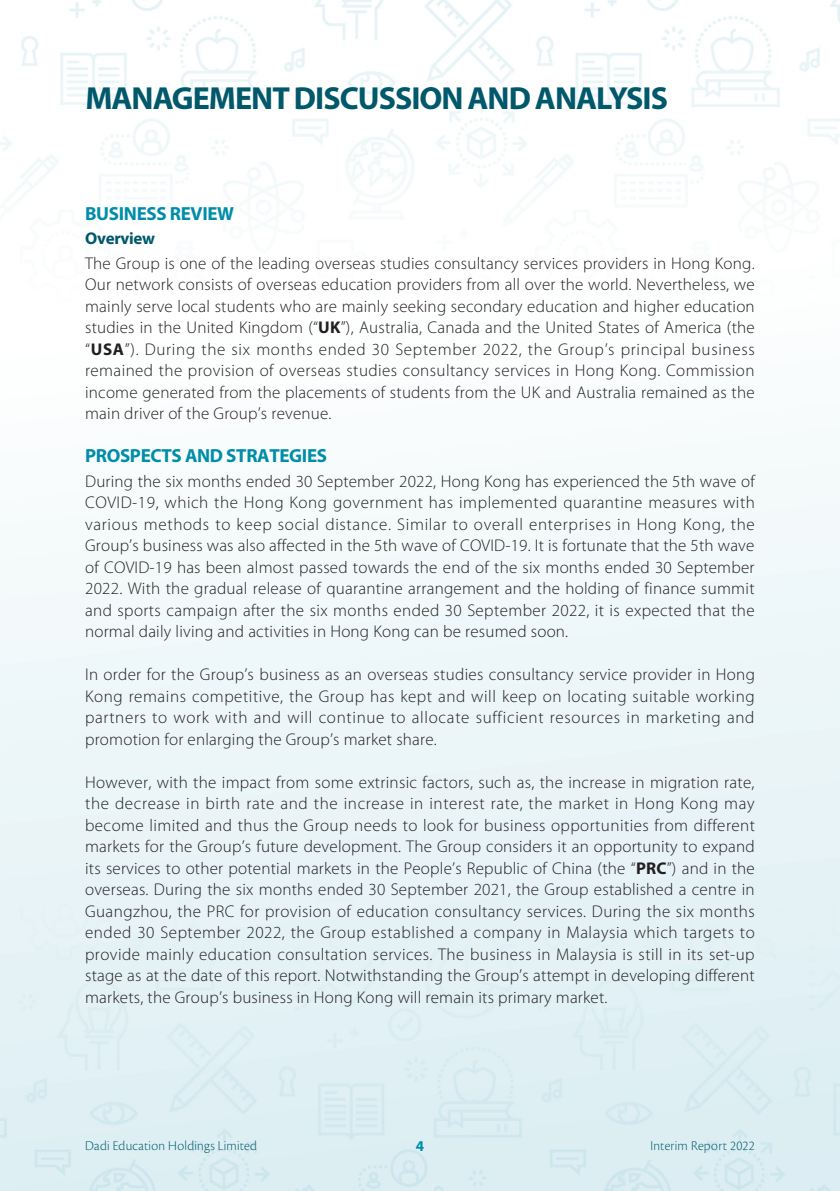
<style>
.page{position:relative;width:840px;height:1191px;background:#fff}
.page>*{position:absolute;margin:0;border:0;box-sizing:border-box;transform-origin:0 0}
.t1{font:700 32px "Myriad Pro";letter-spacing:-.03em;color:#00586a}
._01_H1{font:700 19px "Myriad Pro";letter-spacing:-.02em;color:#008da8}
._00_txt{font:300 17px/21.6px "Myriad Pro";letter-spacing:.015em;color:#231f20;text-align:justify}
._02_H2{font:700 17px "Myriad Pro";letter-spacing:-.02em;color:#00586a}
._00_txt-2{font:700 15px "Myriad Pro";color:#008da8}
.t2{font:14px "Cronos Pro Lt Disp";letter-spacing:.02em;color:#00586a}
.s1{font-weight:700}
</style>
<div class="page">
<p class="t1" style="left:85px;top:77px;width:583px">MANAGEMENT DISCUSSION AND ANALYSIS</p>
<p class="_01_H1" style="left:85px;top:201px;width:150px">BUSINESS REVIEW</p>
<p class="_02_H2" style="left:85px;top:228px;width:72px">Overview</p>
<p class="_00_txt" style="left:85px;top:252px;width:670px">The Group is one of the leading overseas studies consultancy services providers in Hong Kong.<br>Our network consists of overseas education providers from all over the world. Nevertheless, we mainly serve local students who are mainly seeking secondary education and higher education studies in the United Kingdom (“<span class="s1">UK</span>”), Australia, Canada and the United States of America (the “<span class="s1">USA</span>”). During the six months ended 30 September 2022, the Group’s principal business remained the provision of overseas studies consultancy services in Hong Kong. Commission income generated from the placements of students from the UK and Australia remained as the main driver of the Group’s revenue.</p>
<p class="_01_H1" style="left:85px;top:443px;width:243px">PROSPECTS AND STRATEGIES</p>
<p class="_00_txt" style="left:85px;top:470px;width:671px">During the six months ended 30 September 2022, Hong Kong has experienced the 5th wave of COVID-19, which the Hong Kong government has implemented quarantine measures with various methods to keep social distance. Similar to overall enterprises in Hong Kong, the Group’s business was also affected in the 5th wave of COVID-19. It is fortunate that the 5th wave of COVID-19 has been almost passed towards the end of the six months ended 30 September 2022. With the gradual release of quarantine arrangement and the holding of finance summit and sports campaign after the six months ended 30 September 2022, it is expected that the normal daily living and activities in Hong Kong can be resumed soon.</p>
<p class="_00_txt" style="left:85px;top:663px;width:671px">In order for the Group’s business as an overseas studies consultancy service provider in Hong Kong remains competitive, the Group has kept and will keep on locating suitable working partners to work with and will continue to allocate sufficient resources in marketing and promotion for enlarging the Group’s market share.</p>
<p class="_00_txt" style="left:85px;top:771px;width:671px">However, with the impact from some extrinsic factors, such as, the increase in migration rate, the decrease in birth rate and the increase in interest rate, the market in Hong Kong may become limited and thus the Group needs to look for business opportunities from different markets for the Group’s future development. The Group considers it an opportunity to expand its services to other potential markets in the People’s Republic of China (the “<span class="s1">PRC</span>”) and in the overseas. During the six months ended 30 September 2021, the Group established a centre in Guangzhou, the PRC for provision of education consultancy services. During the six months ended 30 September 2022, the Group established a company in Malaysia which targets to provide mainly education consultation services. The business in Malaysia is still in its set-up stage as at the date of this report. Notwithstanding the Group’s attempt in developing different markets, the Group’s business in Hong Kong will remain its primary market.</p>
<p class="t2" style="left:85px;top:1138px;width:173px">Dadi Education Holdings Limited</p>
<p class="_00_txt-2" style="left:415px;top:1135px;width:10px">4</p>
<p class="t2" style="left:650px;top:1138px;width:106px">Interim Report 2022</p>
</div>
